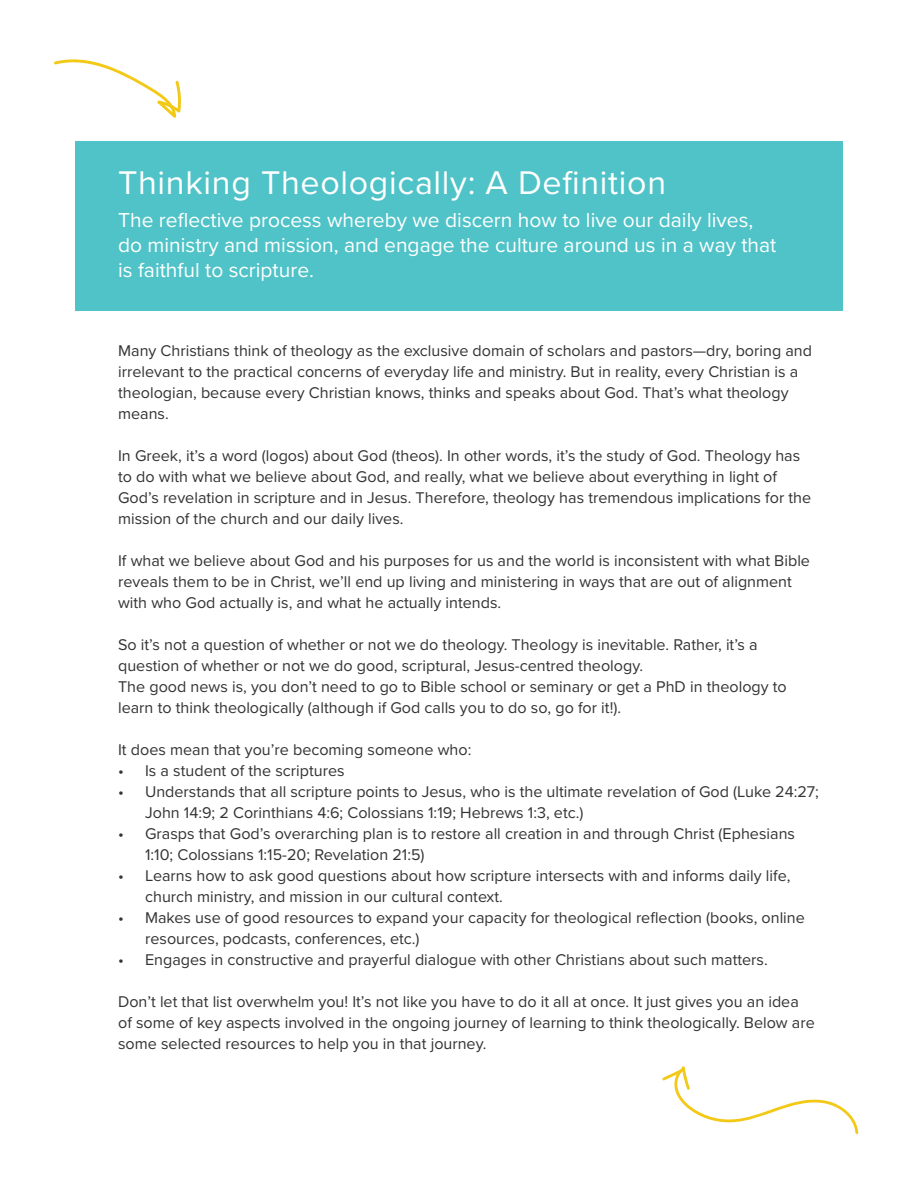
<style>
.page{position:relative;width:918px;height:1188px;background:#fff}
.page>*{position:absolute;margin:0;border:0;box-sizing:border-box;transform-origin:0 0}
.t1{font:34.05px "Proxima Nova";letter-spacing:.02em;color:#fff}
.t2{font:21px/25.2px "Proxima Nova";color:#fff}
.t3{font:16.2px/21px "Proxima Nova";color:#333}
</style>
<div class="page">
<div style="left:75px;top:141px;width:768px;height:169px;background:#4fc3c7"></div>
<svg style="left:54px;top:59px;width:127px;height:59px"></svg>
<svg style="left:662px;top:1066px;width:196px;height:68px"></svg>
<h1 class="t1" style="left:118px;top:169px;width:550px">Thinking Theologically: A Definition</h1>
<p class="t2" style="left:118px;top:208px;width:660px">The reflective process whereby we discern how to live our daily lives, do ministry and mission, and engage the culture around us in a way that is faithful to scripture.</p>
<p class="t3" style="left:118px;top:341px;width:695px">Many Christians think of theology as the exclusive domain of scholars and pastors—dry, boring and irrelevant to the practical concerns of everyday life and ministry. But in reality, every Christian is a theologian, because every Christian knows, thinks and speaks about God. That’s what theology means.</p>
<p class="t3" style="left:118px;top:446px;width:695px">In Greek, it’s a word (logos) about God (theos). In other words, it’s the study of God. Theology has to do with what we believe about God, and really, what we believe about everything in light of God’s revelation in scripture and in Jesus. Therefore, theology has tremendous implications for the mission of the church and our daily lives.</p>
<p class="t3" style="left:118px;top:551px;width:693px">If what we believe about God and his purposes for us and the world is inconsistent with what Bible reveals them to be in Christ, we’ll end up living and ministering in ways that are out of alignment with who God actually is, and what he actually intends.</p>
<p class="t3" style="left:118px;top:635px;width:670px">So it’s not a question of whether or not we do theology. Theology is inevitable. Rather, it’s a question of whether or not we do good, scriptural, Jesus-centred theology.<br>The good news is, you don’t need to go to Bible school or seminary or get a PhD in theology to learn to think theologically (although if God calls you to do so, go for it!).</p>
<p class="t3" style="left:118px;top:740px;width:355px">It does mean that you’re becoming someone who:</p>
<p class="t3" style="left:118px;top:761px;width:228px">• Is a student of the scriptures</p>
<p class="t3" style="left:145px;top:782px;width:675px;text-indent:-27px">• Understands that all scripture points to Jesus, who is the ultimate revelation of God (Luke 24:27;<br>John 14:9; 2 Corinthians 4:6; Colossians 1:19; Hebrews 1:3, etc.)</p>
<p class="t3" style="left:145px;top:824px;width:651px;text-indent:-27px">• Grasps that God’s overarching plan is to restore all creation in and through Christ (Ephesians<br>1:10; Colossians 1:15-20; Revelation 21:5)</p>
<p class="t3" style="left:145px;top:866px;width:647px;text-indent:-27px">• Learns how to ask good questions about how scripture intersects with and informs daily life, church ministry, and mission in our cultural context.</p>
<p class="t3" style="left:145px;top:908px;width:661px;text-indent:-27px">• Makes use of good resources to expand your capacity for theological reflection (books, online resources, podcasts, conferences, etc.)</p>
<p class="t3" style="left:118px;top:950px;width:651px">• Engages in constructive and prayerful dialogue with other Christians about such matters.</p>
<p class="t3" style="left:118px;top:992px;width:698px">Don’t let that list overwhelm you! It’s not like you have to do it all at once. It just gives you an idea of some of key aspects involved in the ongoing journey of learning to think theologically. Below are some selected resources to help you in that journey.</p>
</div>
